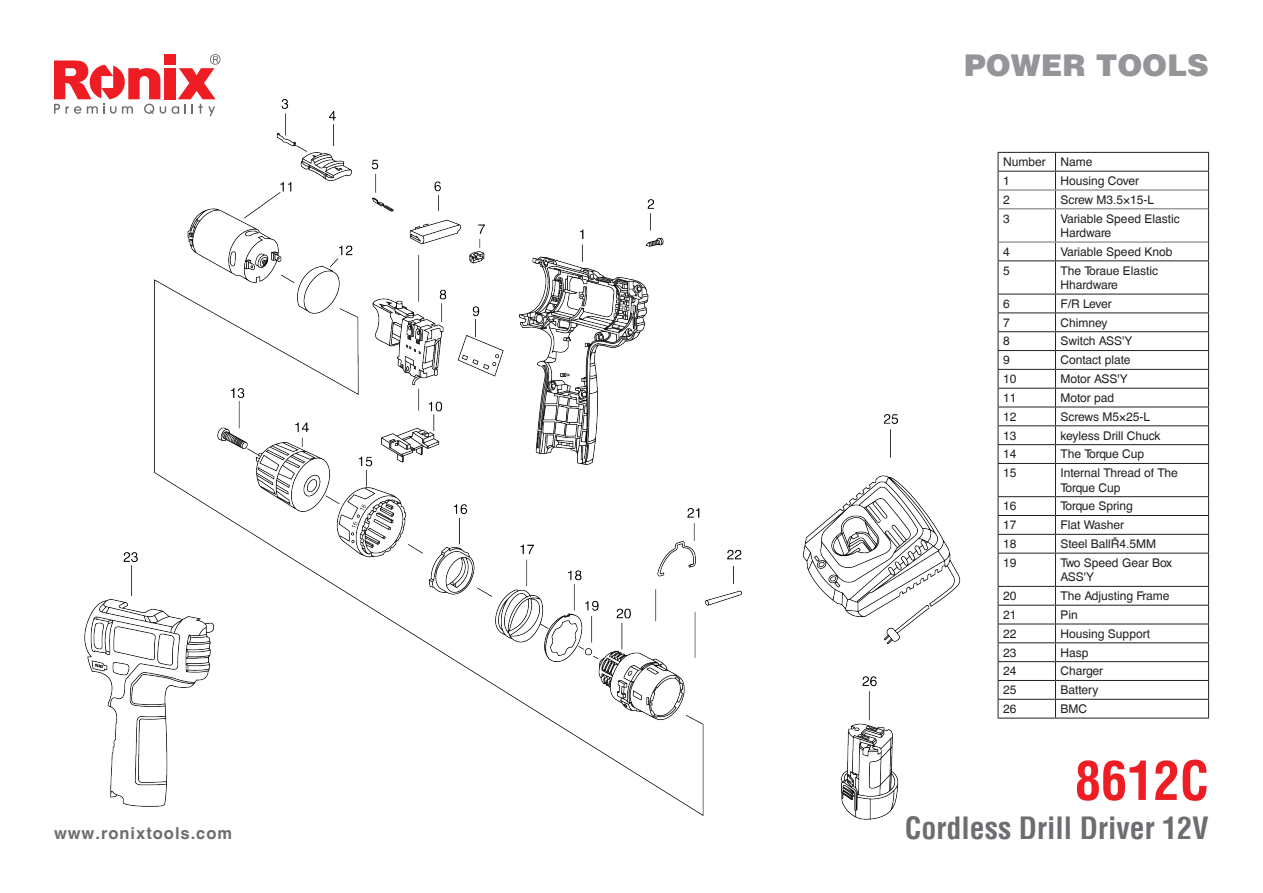
<style>
.page{position:relative;width:1263px;height:893px;background:#fff}
.page>*{position:absolute;margin:0;border:0;box-sizing:border-box;transform-origin:0 0}
.t1{font:700 condensed 52.5px "Helvetica LT";color:#ee1d23}
.t2{font:700 condensed 30px "Helvetica LT";color:#6c6d70}
.t3{font:900 30px "Helvetica LT";color:#939598}
.t4{font:700 16.5px "Helvetica CE";letter-spacing:.06em;color:#6c6d70}
.Table{font:12px/14.4px "Helvetica CE";color:#231f20}
.Table_2{font:12px "Helvetica CE";color:#231f20}
</style>
<div class="page">
<svg style="left:175px;top:54px;width:46px;height:45px"></svg>
<div style="left:164px;top:68px;width:11px;height:31px;background:#ee1d23"></div>
<svg style="left:54px;top:60px;width:107px;height:54px"></svg>
<div style="left:164px;top:54px;width:11px;height:11px;background:#ee1d23"></div>
<img style="left:78px;top:99px;width:883px;height:721px">
<hr style="left:998px;top:152px;width:57px;height:1px;background:#231f20">
<hr style="left:1055px;top:152px;width:154px;height:1px;background:#231f20">
<hr style="left:998px;top:171px;width:57px;height:1px;background:#231f20">
<hr style="left:1055px;top:171px;width:154px;height:1px;background:#231f20">
<svg style="left:998px;top:153px;width:1px;height:55px"></svg>
<svg style="left:1055px;top:153px;width:1px;height:55px"></svg>
<svg style="left:1208px;top:153px;width:1px;height:56px"></svg>
<hr style="left:998px;top:209px;width:1px;height:33px;background:#231f20">
<hr style="left:1055px;top:209px;width:1px;height:33px;background:#231f20">
<hr style="left:1208px;top:209px;width:1px;height:33px;background:#231f20">
<svg style="left:998px;top:243px;width:1px;height:17px"></svg>
<svg style="left:1055px;top:243px;width:1px;height:17px"></svg>
<svg style="left:1208px;top:242px;width:1px;height:18px"></svg>
<hr style="left:998px;top:260px;width:57px;height:1px;background:#231f20">
<hr style="left:998px;top:261px;width:1px;height:33px;background:#231f20">
<hr style="left:1055px;top:260px;width:154px;height:1px;background:#231f20">
<hr style="left:1055px;top:261px;width:1px;height:33px;background:#231f20">
<hr style="left:1208px;top:261px;width:1px;height:33px;background:#231f20">
<hr style="left:998px;top:294px;width:57px;height:1px;background:#231f20">
<hr style="left:1055px;top:294px;width:154px;height:1px;background:#231f20">
<hr style="left:998px;top:313px;width:57px;height:1px;background:#231f20">
<hr style="left:1055px;top:313px;width:154px;height:1px;background:#231f20">
<hr style="left:998px;top:331px;width:57px;height:1px;background:#231f20">
<hr style="left:1055px;top:331px;width:154px;height:1px;background:#231f20">
<hr style="left:998px;top:350px;width:57px;height:1px;background:#231f20">
<hr style="left:1055px;top:350px;width:154px;height:1px;background:#231f20">
<hr style="left:998px;top:369px;width:57px;height:1px;background:#231f20">
<hr style="left:1055px;top:369px;width:154px;height:1px;background:#231f20">
<hr style="left:998px;top:388px;width:57px;height:1px;background:#231f20">
<hr style="left:1055px;top:388px;width:154px;height:1px;background:#231f20">
<hr style="left:998px;top:407px;width:57px;height:1px;background:#231f20">
<hr style="left:1055px;top:407px;width:154px;height:1px;background:#231f20">
<hr style="left:998px;top:425px;width:57px;height:1px;background:#231f20">
<hr style="left:1055px;top:425px;width:154px;height:1px;background:#231f20">
<hr style="left:998px;top:444px;width:57px;height:1px;background:#231f20">
<svg style="left:998px;top:294px;width:1px;height:169px"></svg>
<hr style="left:1055px;top:444px;width:154px;height:1px;background:#231f20">
<svg style="left:1055px;top:294px;width:1px;height:169px"></svg>
<svg style="left:1208px;top:294px;width:1px;height:169px"></svg>
<hr style="left:998px;top:463px;width:57px;height:1px;background:#231f20">
<hr style="left:998px;top:464px;width:1px;height:32px;background:#231f20">
<hr style="left:1055px;top:463px;width:154px;height:1px;background:#231f20">
<hr style="left:1055px;top:464px;width:1px;height:32px;background:#231f20">
<hr style="left:1208px;top:464px;width:1px;height:32px;background:#231f20">
<hr style="left:998px;top:496px;width:57px;height:1px;background:#231f20">
<hr style="left:1055px;top:496px;width:154px;height:1px;background:#231f20">
<hr style="left:998px;top:515px;width:57px;height:1px;background:#231f20">
<hr style="left:1055px;top:515px;width:154px;height:1px;background:#231f20">
<hr style="left:998px;top:534px;width:57px;height:1px;background:#231f20">
<svg style="left:998px;top:497px;width:1px;height:56px"></svg>
<hr style="left:1055px;top:534px;width:154px;height:1px;background:#231f20">
<svg style="left:1055px;top:497px;width:1px;height:56px"></svg>
<svg style="left:1208px;top:497px;width:1px;height:56px"></svg>
<hr style="left:998px;top:553px;width:57px;height:1px;background:#231f20">
<hr style="left:998px;top:553px;width:1px;height:33px;background:#231f20">
<hr style="left:1055px;top:553px;width:154px;height:1px;background:#231f20">
<hr style="left:1055px;top:553px;width:1px;height:33px;background:#231f20">
<hr style="left:1208px;top:553px;width:1px;height:33px;background:#231f20">
<hr style="left:998px;top:586px;width:57px;height:1px;background:#231f20">
<hr style="left:1055px;top:586px;width:154px;height:1px;background:#231f20">
<hr style="left:998px;top:605px;width:57px;height:1px;background:#231f20">
<hr style="left:1055px;top:605px;width:154px;height:1px;background:#231f20">
<hr style="left:998px;top:624px;width:57px;height:1px;background:#231f20">
<hr style="left:1055px;top:624px;width:154px;height:1px;background:#231f20">
<hr style="left:998px;top:642px;width:57px;height:1px;background:#231f20">
<hr style="left:1055px;top:642px;width:154px;height:1px;background:#231f20">
<hr style="left:998px;top:661px;width:57px;height:1px;background:#231f20">
<hr style="left:1055px;top:661px;width:154px;height:1px;background:#231f20">
<hr style="left:998px;top:680px;width:57px;height:1px;background:#231f20">
<hr style="left:1055px;top:680px;width:154px;height:1px;background:#231f20">
<hr style="left:998px;top:699px;width:57px;height:1px;background:#231f20">
<svg style="left:998px;top:587px;width:1px;height:131px"></svg>
<hr style="left:1055px;top:699px;width:154px;height:1px;background:#231f20">
<svg style="left:1055px;top:587px;width:1px;height:131px"></svg>
<svg style="left:1208px;top:587px;width:1px;height:131px"></svg>
<hr style="left:998px;top:718px;width:57px;height:1px;background:#231f20">
<hr style="left:1055px;top:718px;width:154px;height:1px;background:#231f20">
<hr style="left:998px;top:190px;width:57px;height:1px;background:#6c6d70">
<hr style="left:1055px;top:190px;width:153px;height:1px;background:#6c6d70">
<hr style="left:998px;top:208px;width:57px;height:1px;background:#6c6d70">
<hr style="left:1055px;top:208px;width:153px;height:1px;background:#6c6d70">
<hr style="left:998px;top:242px;width:57px;height:1px;background:#6c6d70">
<hr style="left:1055px;top:242px;width:153px;height:1px;background:#6c6d70">
<h3 class="t4" style="left:54px;top:823px;width:180px">www.ronixtools.com</h3>
<h2 class="t3" style="left:964px;top:45px;width:246px">POWER TOOLS</h2>
<p class="Table_2" style="left:1003px;top:155px;width:44px">Number</p>
<p class="Table" style="left:1060px;top:155px;width:34px">Name</p>
<p class="Table_2" style="left:1003px;top:174px;width:8px">1</p>
<p class="Table" style="left:1060px;top:174px;width:80px">Housing Cover</p>
<p class="Table_2" style="left:1003px;top:193px;width:8px">2</p>
<p class="Table" style="left:1060px;top:192px;width:95px">Screw M3.5×15-L</p>
<p class="Table_2" style="left:1003px;top:211px;width:8px">3</p>
<p class="Table" style="left:1060px;top:211px;width:121px">Variable Speed Elastic<br>Hardware</p>
<p class="Table_2" style="left:1003px;top:245px;width:8px">4</p>
<p class="Table" style="left:1060px;top:244px;width:113px">Variable Speed Knob</p>
<p class="Table_2" style="left:1003px;top:263px;width:8px">5</p>
<p class="Table" style="left:1060px;top:263px;width:99px">The Toraue Elastic</p>
<p class="Table" style="left:1060px;top:278px;width:59px">Hhardware</p>
<p class="Table_2" style="left:1003px;top:297px;width:8px">6</p>
<p class="Table" style="left:1060px;top:296px;width:53px">F/R Lever</p>
<p class="Table_2" style="left:1003px;top:315px;width:8px">7</p>
<p class="Table" style="left:1060px;top:315px;width:48px">Chimney</p>
<p class="Table_2" style="left:1003px;top:334px;width:8px">8</p>
<p class="Table" style="left:1060px;top:334px;width:73px">Switch ASS'Y</p>
<p class="Table_2" style="left:1003px;top:353px;width:8px">9</p>
<p class="Table" style="left:1060px;top:353px;width:71px">Contact plate</p>
<p class="Table_2" style="left:1003px;top:372px;width:15px">10</p>
<p class="Table" style="left:1060px;top:372px;width:69px">Motor ASS'Y</p>
<p class="Table_2" style="left:1003px;top:391px;width:15px">11</p>
<p class="Table" style="left:1060px;top:391px;width:55px">Motor pad</p>
<p class="Table_2" style="left:1003px;top:409px;width:15px">12</p>
<p class="Table" style="left:1060px;top:409px;width:91px">Screws M5×25-L</p>
<p class="Table_2" style="left:1003px;top:428px;width:15px">13</p>
<p class="Table" style="left:1060px;top:428px;width:102px">keyless Drill Chuck</p>
<p class="Table_2" style="left:1003px;top:447px;width:15px">14</p>
<p class="Table" style="left:1060px;top:447px;width:85px">The Torque Cup</p>
<p class="Table_2" style="left:1003px;top:466px;width:15px">15</p>
<p class="Table" style="left:1060px;top:466px;width:119px">Internal Thread of The<br>Torque Cup</p>
<p class="Table_2" style="left:1003px;top:499px;width:15px">16</p>
<p class="Table" style="left:1060px;top:499px;width:74px">Torque Spring</p>
<p class="Table_2" style="left:1003px;top:518px;width:15px">17</p>
<p class="Table" style="left:1060px;top:518px;width:65px">Flat Washer</p>
<p class="Table_2" style="left:1003px;top:537px;width:15px">18</p>
<p class="Table" style="left:1060px;top:537px;width:97px">Steel BallØ4.5MM</p>
<p class="Table_2" style="left:1003px;top:556px;width:15px">19</p>
<p class="Table" style="left:1060px;top:556px;width:113px">Two Speed Gear Box<br>ASS'Y</p>
<p class="Table_2" style="left:1003px;top:589px;width:15px">20</p>
<p class="Table" style="left:1060px;top:589px;width:110px">The Adjusting Frame</p>
<p class="Table_2" style="left:1003px;top:608px;width:15px">21</p>
<p class="Table" style="left:1060px;top:608px;width:19px">Pin</p>
<p class="Table_2" style="left:1003px;top:626px;width:15px">22</p>
<p class="Table" style="left:1060px;top:626px;width:91px">Housing Support</p>
<p class="Table" style="left:1003px;top:645px;width:15px">23</p>
<p class="Table" style="left:1060px;top:645px;width:30px">Hasp</p>
<p class="Table" style="left:1003px;top:664px;width:15px">24</p>
<p class="Table" style="left:1060px;top:664px;width:44px">Charger</p>
<p class="Table" style="left:1003px;top:683px;width:15px">25</p>
<p class="Table" style="left:1060px;top:683px;width:39px">Battery</p>
<p class="Table" style="left:1003px;top:702px;width:15px">26</p>
<p class="Table" style="left:1060px;top:702px;width:28px">BMC</p>
<p class="t1" style="left:1075px;top:748px;width:136px">8612C</p>
<p class="t2" style="left:905px;top:809px;width:306px">Cordless Drill Driver 12V</p>
</div>
